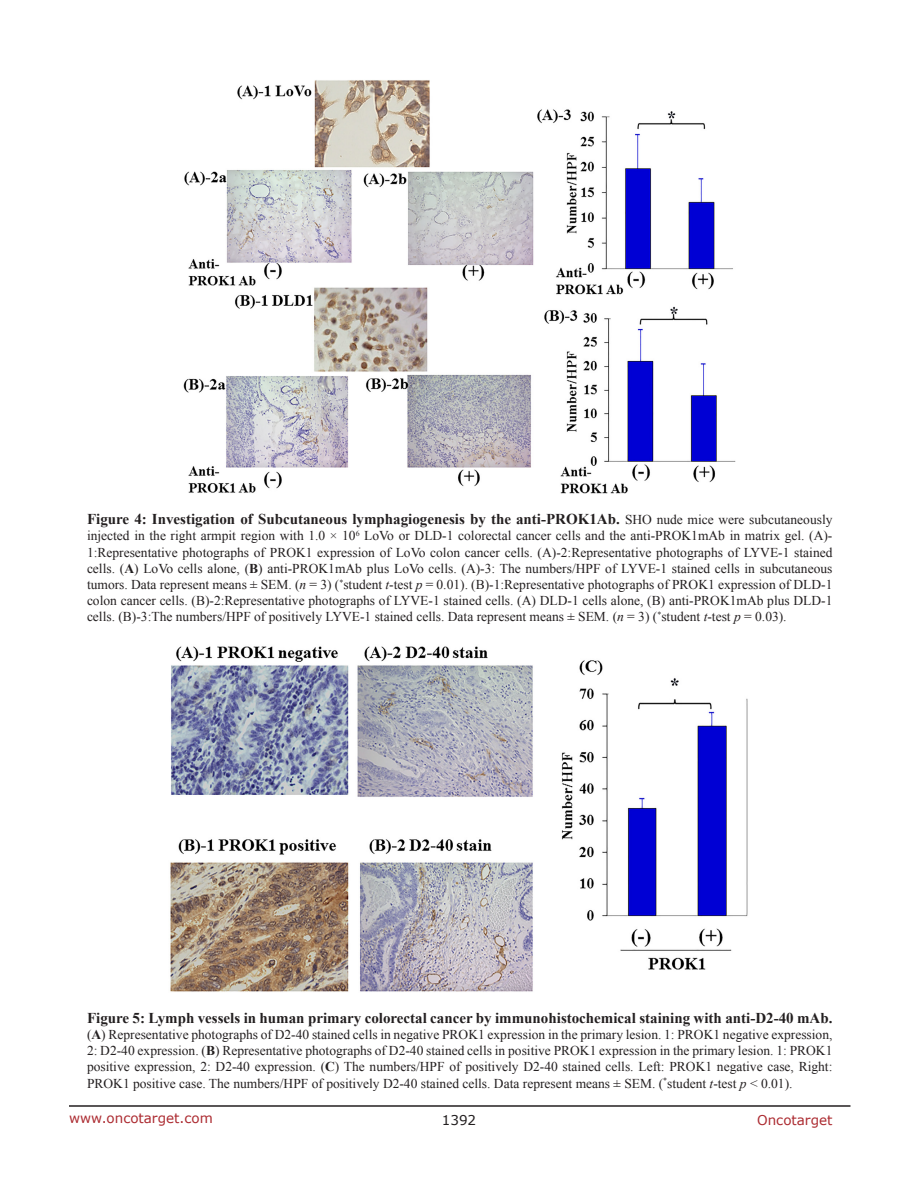
<style>
.page{position:relative;width:918px;height:1188px;background:#fff}
.page>*{position:absolute;margin:0;border:0;box-sizing:border-box;transform-origin:0 0}
.FigureText{font:700 15px "Times New Roman";color:#231f20}
.FigureText-2{font:13.5px/16.2px "Times New Roman";color:#231f20;text-align:justify}
.t1{font:13.5px "Verdana";color:#ac2b31}
.t2{font:13.5px "Verdana";color:#231f20}
.s1{font-weight:400;font-size:13.5px}
.s2{font-weight:700}
.s3{font-style:italic}
</style>
<div class="page">
<hr style="left:69px;top:1105px;width:781px;height:2px;background:#231f20">
<img style="left:183px;top:80px;width:553px;height:414px">
<img style="left:170px;top:646px;width:578px;height:346px">
<p class="FigureText" style="left:87px;top:509px;width:747px">Figure 4: Investigation of Subcutaneous lymphagiogenesis by the anti-PROK1Ab. <span class="s1">SHO nude mice were subcutaneously</span></p>
<p class="FigureText-2" style="left:87px;top:528px;width:747px">injected in the right armpit region with 1.0 × 10<sup>6</sup> LoVo or DLD-1 colorectal cancer cells and the anti-PROK1mAb in matrix gel. (A)- 1:Representative photographs of PROK1 expression of LoVo colon cancer cells. (A)-2:Representative photographs of LYVE-1 stained cells. (<span class="s2">A</span>) LoVo cells alone, (<span class="s2">B</span>) anti-PROK1mAb plus LoVo cells. (A)-3: The numbers/HPF of LYVE-1 stained cells in subcutaneous tumors. Data represent means ± SEM. (<span class="s3">n</span> = 3) (<sup>*</sup>student <span class="s3">t</span>-test <span class="s3">p</span> = 0.01). (B)-1:Representative photographs of PROK1 expression of DLD-1 colon cancer cells. (B)-2:Representative photographs of LYVE-1 stained cells. (A) DLD-1 cells alone, (B) anti-PROK1mAb plus DLD-1 cells. (B)-3:The numbers/HPF of positively LYVE-1 stained cells. Data represent means ± SEM. (<span class="s3">n</span> = 3) (<sup>*</sup>student <span class="s3">t</span>-test <span class="s3">p</span> = 0.03).</p>
<p class="FigureText" style="left:87px;top:1007px;width:747px">Figure 5: Lymph vessels in human primary colorectal cancer by immunohistochemical staining with anti-D2-40 mAb.</p>
<p class="FigureText-2" style="left:87px;top:1026px;width:747px">(<span class="s2">A</span>) Representative photographs of D2-40 stained cells in negative PROK1 expression in the primary lesion. 1: PROK1 negative expression, 2: D2-40 expression. (<span class="s2">B</span>) Representative photographs of D2-40 stained cells in positive PROK1 expression in the primary lesion. 1: PROK1 positive expression, 2: D2-40 expression. (<span class="s2">C</span>) The numbers/HPF of positively D2-40 stained cells. Left: PROK1 negative case, Right:<br>PROK1 positive case. The numbers/HPF of positively D2-40 stained cells. Data represent means ± SEM. (<sup>*</sup>student <span class="s3">t</span>-test <span class="s3">p</span> &lt; 0.01).</p>
<p class="t1" style="left:69px;top:1109px;width:145px">www.oncotarget.com</p>
<p class="t2" style="left:442px;top:1111px;width:36px">1392</p>
<p class="t1" style="left:757px;top:1111px;width:77px">Oncotarget</p>
</div>
